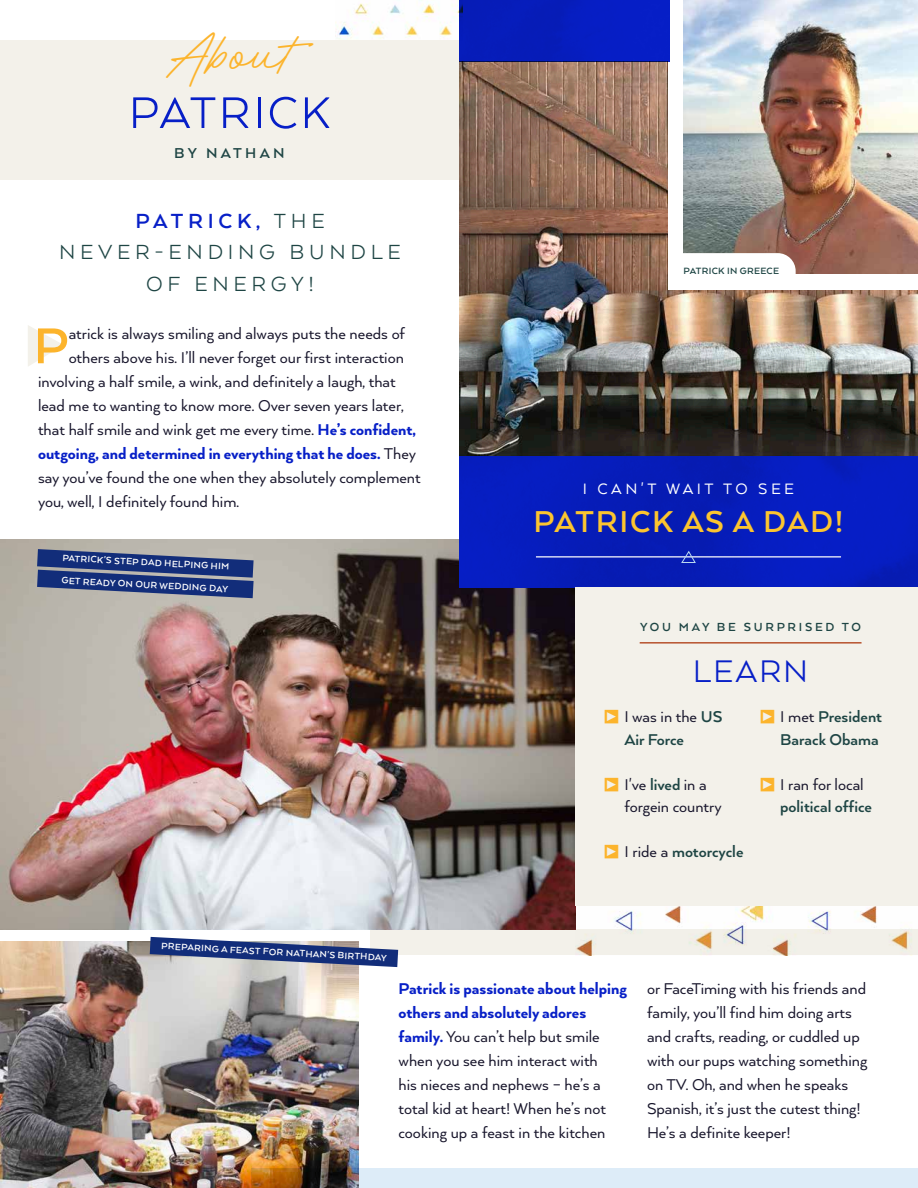
<style>
.page{position:relative;width:918px;height:1188px;background:#fff}
.page>*{position:absolute;margin:0;border:0;box-sizing:border-box;transform-origin:0 0}
.t1{font:700 58.05px "Arquitecta";color:#fcb42c}
.t2{font:51px "Arquitecta";letter-spacing:.05em;color:#071fc7}
.t3{font:36px "Arquitecta";letter-spacing:.05em;color:#071fc7}
.t4{font:700 34.8px "Arquitecta";letter-spacing:.05em;color:#fcc52f}
.t5{font:34.5px "Rocket Clouds DEMO";color:#fcb42c}
.t6{font:23.55px/31.5px "Arquitecta";letter-spacing:.2em;color:#1e4544;text-align:center}
.t7{font:18px/24px "Arquitecta";color:#18162c}
.t8{font:700 18px/22.5px "Arquitecta";color:#1e4544}
.t9{font:800 18px "Arquitecta";color:#071fc7}
.t10{font:17.4px "Arquitecta";letter-spacing:.2em;color:#fff}
.t11{font:700 16.5px "Arquitecta";letter-spacing:.2em;color:#1e4544}
.t12{font:700 13.5px "Arquitecta";letter-spacing:.2em;color:#1e4544}
.t13{font:700 10.5px/22.5px "Arquitecta";color:#fff}
.t14{font:700 10.5px "Arquitecta";letter-spacing:.03em;color:#1e4544}
.s1{font-weight:700;color:#071fc7}
.s2{font-weight:800;color:#071fc7}
.s3{font-weight:400;color:#18162c}
.s4{font-family:"Pointers";font-weight:400;color:#fcb42c}
.s5{font-family:"Pointers";color:#fcb42c}
.s6{font-weight:700;color:#1e4544}
</style>
<div class="page">
<img style="left:575px;top:906px;width:343px;height:24px">
<div style="left:370px;top:930px;width:548px;height:25px;background:#f3f1ea"></div>
<img style="left:335px;top:0;width:124px;height:40px">
<div style="left:0;top:41px;width:459px;height:139px;background:#f3f1ea"></div>
<img style="left:459px;top:62px;width:459px;height:394px">
<img style="left:0;top:539px;width:575px;height:391px">
<img style="left:0;top:942px;width:358px;height:246px">
<div style="left:669px;top:0;width:249px;height:289px;background:#fff"></div>
<img style="left:684px;top:0;width:234px;height:274px">
<svg style="left:28px;top:325px;width:35px;height:41px"></svg>
<div style="left:459px;top:456px;width:459px;height:132px;background:linear-gradient(to right,#061dba,#061dc0)"></div>
<div style="left:575px;top:588px;width:343px;height:318px;background:#f3f1ea"></div>
<svg style="left:251px;top:1169px;width:667px;height:19px;background:#cbd1d4"></svg>
<svg style="left:683px;top:253px;width:113px;height:21px"></svg>
<hr style="left:536px;top:556px;width:305px;height:1px;background:#fff">
<svg style="left:680px;top:550px;width:17px;height:13px"></svg>
<svg style="left:150px;top:937px;width:248px;height:30px;background:#6977a2"></svg>
<svg style="left:37px;top:549px;width:217px;height:49px;background:#445689"></svg>
<hr style="left:640px;top:642px;width:222px;height:2px;background:#b7522d">
<img style="left:459px;top:0;width:210px;height:62px">
<h3 class="t5" style="left:166px;top:37px;width:157px">About</h3>
<h2 class="t2" style="left:129px;top:81px;width:203px">PATRICK</h2>
<p class="t11" style="left:174px;top:143px;width:112px">BY NATHAN</p>
<h3 class="t6" style="left:59px;top:204px;width:343px"><span class="s1">PATRICK,</span> THE<br>NEVER-ENDING BUNDLE<br>OF ENERGY!</h3>
<h1 class="t1" style="left:33px;top:310px;width:37px">P</h1>
<p class="t7" style="left:69px;top:321px;width:338px">atrick is always smiling and always puts the needs of</p>
<p class="t7" style="left:69px;top:345px;width:337px">others above his. I’ll never forget our first interaction</p>
<p class="t7" style="left:38px;top:369px;width:359px">involving a half smile, a wink, and definitely a laugh, that</p>
<p class="t7" style="left:38px;top:393px;width:367px">lead me to wanting to know more. Over seven years later,</p>
<p class="t7" style="left:38px;top:417px;width:379px">that half smile and wink get me every time. <span class="s2">He’s confident,</span></p>
<p class="t9" style="left:38px;top:443px;width:380px">outgoing, and determined in everything that he does. <span class="s3">They</span></p>
<p class="t7" style="left:38px;top:465px;width:384px">say you’ve found the one when they absolutely complement</p>
<p class="t7" style="left:38px;top:489px;width:203px">you, well, I definitely found him.</p>
<p class="t13" style="left:63px;top:546px;width:169px;rotate:3deg">PATRICK'S STEP DAD HELPING HIM<br>GET READY ON OUR WEDDING DAY</p>
<p class="t13" style="left:162px;top:934px;width:227px;rotate:3deg">PREPARING A FEAST FOR NATHAN'S BIRTHDAY</p>
<p class="t14" style="left:684px;top:264px;width:97px">PATRICK IN GREECE</p>
<p class="t10" style="left:583px;top:478px;width:213px">I CAN'T WAIT TO SEE</p>
<h3 class="t4" style="left:534px;top:500px;width:311px">PATRICK AS A DAD!</h3>
<p class="t12" style="left:640px;top:619px;width:222px">YOU MAY BE SURPRISED TO</p>
<h3 class="t3" style="left:693px;top:648px;width:117px">LEARN</h3>
<p class="t8" style="left:624px;top:705px;width:99px;text-indent:-19px"><span class="s4">S</span> <span class="s3">I was in the</span> US<br>Air Force</p>
<p class="t7" style="left:624px;top:772px;width:99px;line-height:22.5px;text-indent:-19px"><span class="s5">S</span> I've <span class="s6">lived</span> in a forgein country</p>
<p class="t8" style="left:761px;top:705px;width:123px;text-align:right"><span class="s4">S</span> <span class="s3">I met</span> President<br>Barack Obama</p>
<p class="t8" style="left:780px;top:772px;width:93px;text-indent:-19px"><span class="s4">S</span> <span class="s3">I ran for local </span>political office</p>
<p class="t8" style="left:605px;top:840px;width:140px"><span class="s4">S</span> <span class="s3">I ride a</span> motorcycle</p>
<p class="t7" style="left:399px;top:976px;width:230px"><span class="s2">Patrick is passionate about helping others and absolutely adores family.</span> You can’t help but smile when you see him interact with<br>his nieces and nephews – he’s a total kid at heart! When he’s not cooking up a feast in the kitchen</p>
<p class="t7" style="left:647px;top:976px;width:222px">or FaceTiming with his friends and family, you’ll find him doing arts and crafts, reading, or cuddled up with our pups watching something on TV. Oh, and when he speaks<br>Spanish, it’s just the cutest thing!<br>He’s a definite keeper!</p>
</div>
